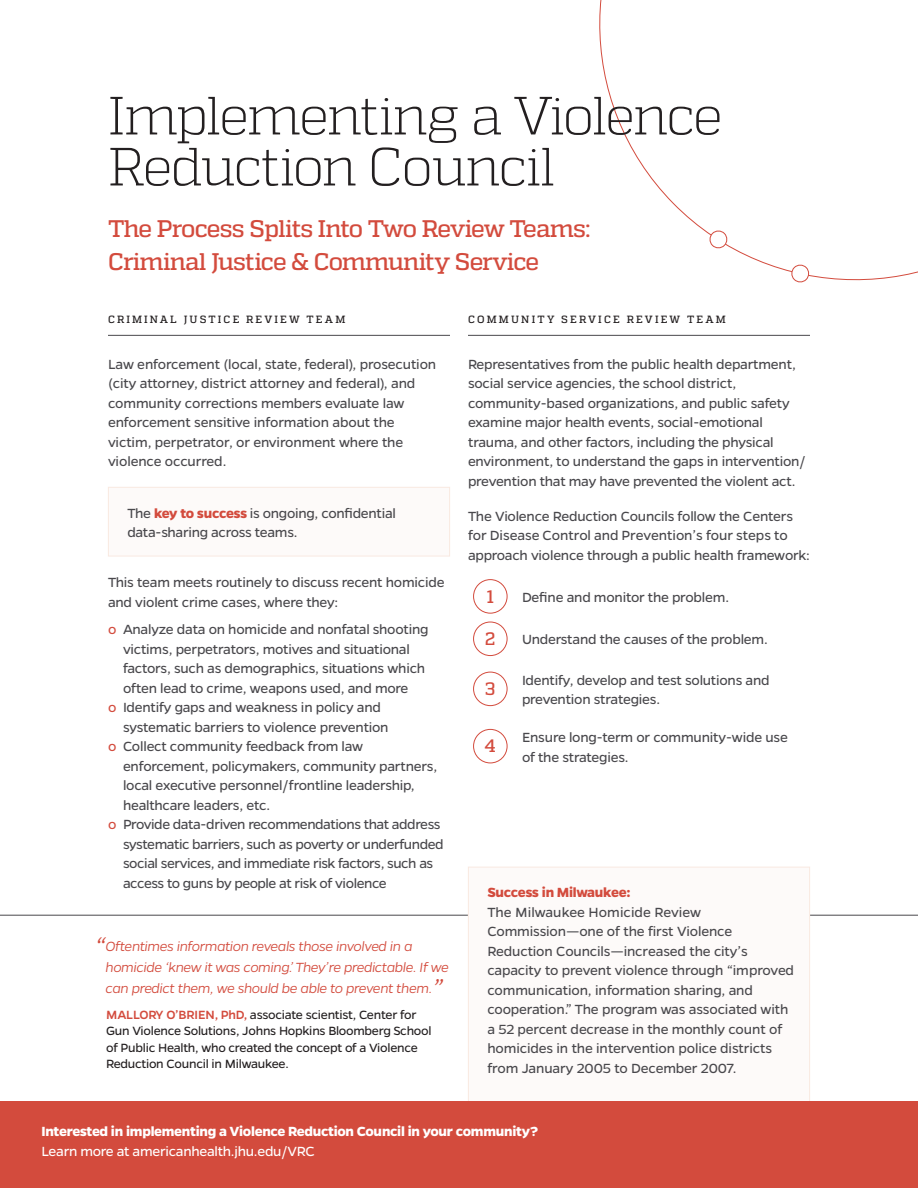
<style>
.page{position:relative;width:918px;height:1188px;background:#fff}
.page>*{position:absolute;margin:0;border:0;box-sizing:border-box;transform-origin:0 0}
.t1{font:300 53.7px/51px "Quadon";letter-spacing:-.035em;color:#231f20}
.t2{font:500 24px/33px "Quadon";letter-spacing:-.035em;color:#d34b3d}
.t3{font:500 18px "Quadon";color:#d34b3d}
.t4{font:15px/19.5px "Gentona";letter-spacing:-.015em;color:#49484c}
.t5{font:italic 300 15px/21px "Gentona";letter-spacing:-.03em;color:#d34b3d}
.t6{font:700 15px/19.5px "Gentona";letter-spacing:-.02em;color:#fff}
.t7{font:700 15px "Gentona";letter-spacing:-.02em;color:#d34b3d}
.t8{font:13.5px/16.5px "Gentona";letter-spacing:-.02em;color:#231f20}
.t9{font:500 10.5px "Quadon";letter-spacing:.2em;color:#231f20}
.s1{font-weight:700;color:#d34b3d}
.s2{color:#d34b3d}
.s3{font-size:30px}
.s4{font-weight:500;color:#d34b3d}
.s5{font-weight:400}
</style>
<div class="page">
<svg style="left:599px;top:0;width:319px;height:281px"></svg>
<svg style="left:708px;top:229px;width:20px;height:21px"></svg>
<svg style="left:790px;top:263px;width:19px;height:20px"></svg>
<hr style="left:468px;top:335px;width:342px;height:1px;background:#49484c">
<hr style="left:108px;top:335px;width:342px;height:1px;background:#49484c">
<div style="left:108px;top:487px;width:342px;height:69px;background:#fdfaf9"></div>
<div style="left:108px;top:487px;width:342px;height:69px;border:1px solid #f9e9e1"></div>
<hr style="left:0;top:915px;width:918px;height:1px;background:#49484c">
<div style="left:468px;top:867px;width:342px;height:249px;background:#fdfaf9"></div>
<div style="left:0;top:1101px;width:918px;height:87px;background:#d34b3d"></div>
<div style="left:473px;top:579px;width:34px;height:35px;border:1px solid #d34b3d;border-radius:50%"></div>
<div style="left:473px;top:622px;width:34px;height:34px;border:1px solid #d34b3d;border-radius:50%"></div>
<div style="left:473px;top:672px;width:34px;height:34px;border:1px solid #d34b3d;border-radius:50%"></div>
<div style="left:473px;top:729px;width:34px;height:34px;border:1px solid #d34b3d;border-radius:50%"></div>
<p class="t1" style="left:108px;top:90px;width:616px">Implementing a Violence<br>Reduction Council</p>
<p class="t2" style="left:108px;top:212px;width:484px">The Process Splits Into Two Review Teams:<br>Criminal Justice &amp; Community Service</p>
<p class="t9" style="left:108px;top:313px;width:239px">CRIMINAL JUSTICE REVIEW TEAM</p>
<p class="t9" style="left:468px;top:313px;width:259px">COMMUNITY SERVICE REVIEW TEAM</p>
<p class="t4" style="left:108px;top:354px;width:330px">Law enforcement (local, state, federal), prosecution (city attorney, district attorney and federal), and community corrections members evaluate law enforcement sensitive information about the victim, perpetrator, or environment where the violence occurred.</p>
<p class="t4" style="left:127px;top:503px;width:270px">The <span class="s1">key to success</span> is ongoing, confidential data-sharing across teams.</p>
<p class="t4" style="left:108px;top:573px;width:338px">This team meets routinely to discuss recent homicide and violent crime cases, where they:</p>
<p class="t4" style="left:123px;top:620px;width:307px;text-indent:-15px"><span class="s2">o</span> Analyze data on homicide and nonfatal shooting victims, perpetrators, motives and situational factors, such as demographics, situations which often lead to crime, weapons used, and more</p>
<p class="t4" style="left:123px;top:698px;width:267px;text-indent:-15px"><span class="s2">o</span> Identify gaps and weakness in policy and systematic barriers to violence prevention</p>
<p class="t4" style="left:123px;top:737px;width:316px;text-indent:-15px"><span class="s2">o</span> Collect community feedback from law enforcement, policymakers, community partners, local executive personnel/frontline leadership, healthcare leaders, etc.</p>
<p class="t4" style="left:123px;top:815px;width:322px;text-indent:-15px"><span class="s2">o</span> Provide data-driven recommendations that address systematic barriers, such as poverty or underfunded social services, and immediate risk factors, such as access to guns by people at risk of violence</p>
<p class="t5" style="left:106px;top:936px;width:345px;text-indent:-11px"><span class="s3">“</span>Oftentimes information reveals those involved in a homicide ‘knew it was coming.’ They’re predictable. If we can predict them, we should be able to prevent them.<span class="s3">”</span></p>
<p class="t8" style="left:106px;top:1006px;width:327px"><span class="s4">MALLORY O’BRIEN, PhD,</span> associate scientist, Center for Gun Violence Solutions, Johns Hopkins Bloomberg School of Public Health, who created the concept of a Violence Reduction Council in Milwaukee.</p>
<p class="t4" style="left:468px;top:354px;width:339px">Representatives from the public health department, social service agencies, the school district, community-based organizations, and public safety examine major health events, social-emotional trauma, and other factors, including the physical environment, to understand the gaps in intervention/ prevention that may have prevented the violent act.</p>
<p class="t4" style="left:468px;top:506px;width:344px">The Violence Reduction Councils follow the Centers for Disease Control and Prevention’s four steps to approach violence through a public health framework:</p>
<p class="t4" style="left:522px;top:588px;width:209px">Define and monitor the problem.</p>
<p class="t4" style="left:522px;top:630px;width:247px">Understand the causes of the problem.</p>
<p class="t4" style="left:522px;top:670px;width:249px">Identify, develop and test solutions and prevention strategies.</p>
<p class="t4" style="left:522px;top:728px;width:267px">Ensure long-term or community-wide use of the strategies.</p>
<p class="t3" style="left:487px;top:586px;width:9px">1</p>
<p class="t3" style="left:485px;top:628px;width:12px">2</p>
<p class="t3" style="left:485px;top:678px;width:12px">3</p>
<p class="t3" style="left:485px;top:736px;width:13px">4</p>
<p class="t7" style="left:487px;top:884px;width:145px">Success in Milwaukee:</p>
<p class="t4" style="left:487px;top:902px;width:308px">The Milwaukee Homicide Review Commission—one of the first Violence Reduction Councils—increased the city’s capacity to prevent violence through “improved communication, information sharing, and cooperation.” The program was associated with a 52 percent decrease in the monthly count of homicides in the intervention police districts from January 2005 to December 2007.</p>
<p class="t6" style="left:41px;top:1122px;width:498px">Interested in implementing a Violence Reduction Council in your community?<br><span class="s5">Learn more at americanhealth.jhu.edu/VRC</span></p>
</div>
